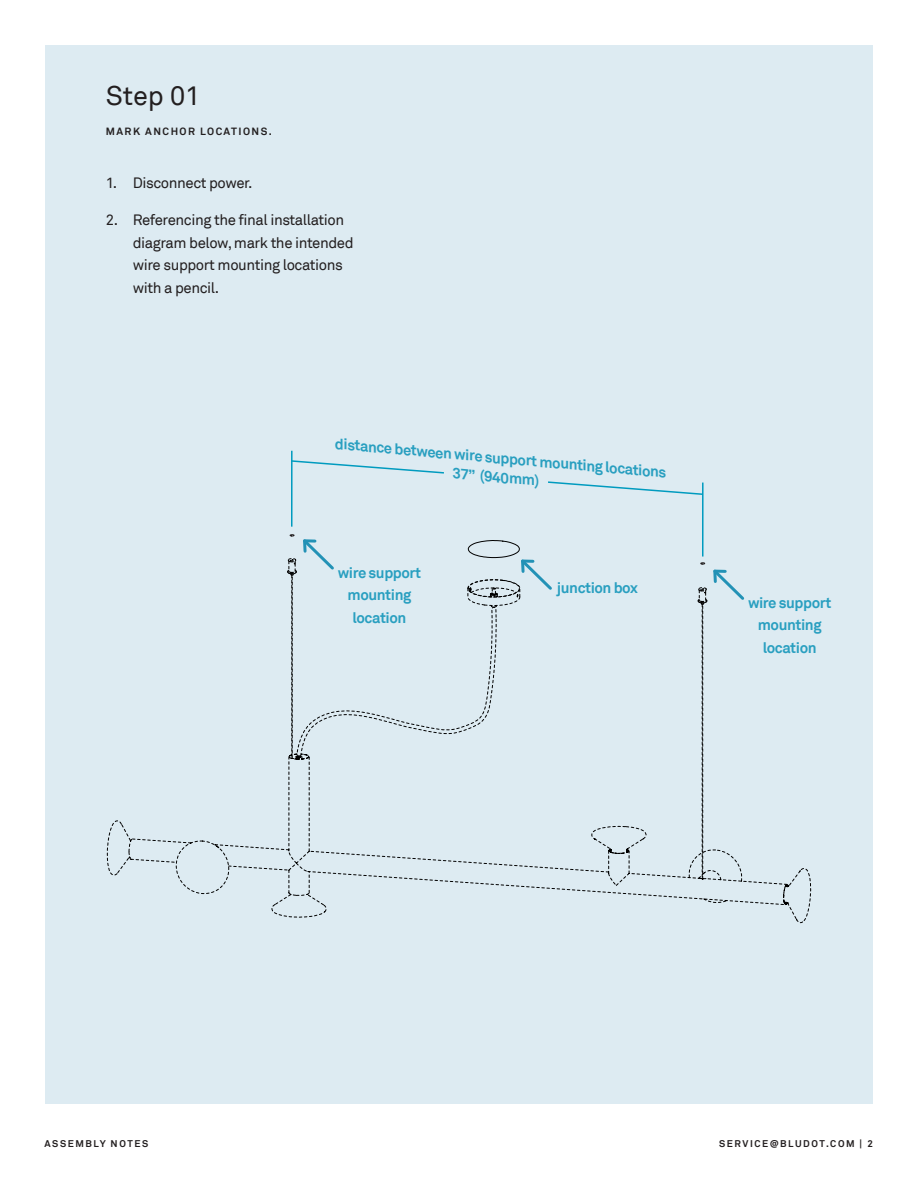
<style>
.page{position:relative;width:918px;height:1188px;background:#fff}
.page>*{position:absolute;margin:0;border:0;box-sizing:border-box;transform-origin:0 0}
.t1{font:27px "Akkurat";color:#231f20}
.t2{font:15px/22.5px "Akkurat";letter-spacing:-.03em;color:#231f20}
.t3{font:700 15px/22.5px "Akkurat";letter-spacing:-.03em;color:#299fc0;text-align:center}
.t4{font:700 10.5px "Akkurat";letter-spacing:.14em;color:#231f20}
.t5{font:700 9.75px "Akkurat";letter-spacing:.16em;color:#231f20}
</style>
<div class="page">
<div style="left:45px;top:45px;width:828px;height:1058px;background:#ddebf2"></div>
<svg style="left:107px;top:758px;width:704px;height:165px"></svg>
<svg style="left:293px;top:460px;width:151px;height:14px"></svg>
<hr style="left:291px;top:451px;width:2px;height:76px;background:#009bbf">
<hr style="left:702px;top:483px;width:2px;height:74px;background:#009bbf">
<svg style="left:548px;top:481px;width:156px;height:15px"></svg>
<svg style="left:698px;top:562px;width:48px;height:318px"></svg>
<svg style="left:287px;top:534px;width:265px;height:224px"></svg>
<h1 class="t1" style="left:106px;top:80px;width:96px">Step 01</h1>
<p class="t4" style="left:106px;top:125px;width:168px">MARK ANCHOR LOCATIONS.</p>
<p class="t2" style="left:106px;top:171px;width:148px">1. Disconnect power.</p>
<p class="t2" style="left:133px;top:209px;width:222px;text-indent:-27px">2. Referencing the final installation diagram below, mark the intended wire support mounting locations with a pencil.</p>
<p class="t3" style="left:336px;top:432px;width:334px;rotate:5deg">distance between wire support mounting locations</p>
<p class="t3" style="left:454px;top:462px;width:89px;rotate:5deg">37” (940mm)</p>
<p class="t3" style="left:338px;top:561px;width:85px">wire support mounting location</p>
<p class="t3" style="left:557px;top:576px;width:83px">junction box</p>
<p class="t3" style="left:748px;top:591px;width:85px">wire support mounting location</p>
<p class="t5" style="left:45px;top:1138px;width:105px">ASSEMBLY NOTES</p>
<p class="t5" style="left:719px;top:1138px;width:155px">SERVICE@BLUDOT.COM | 2</p>
</div>
